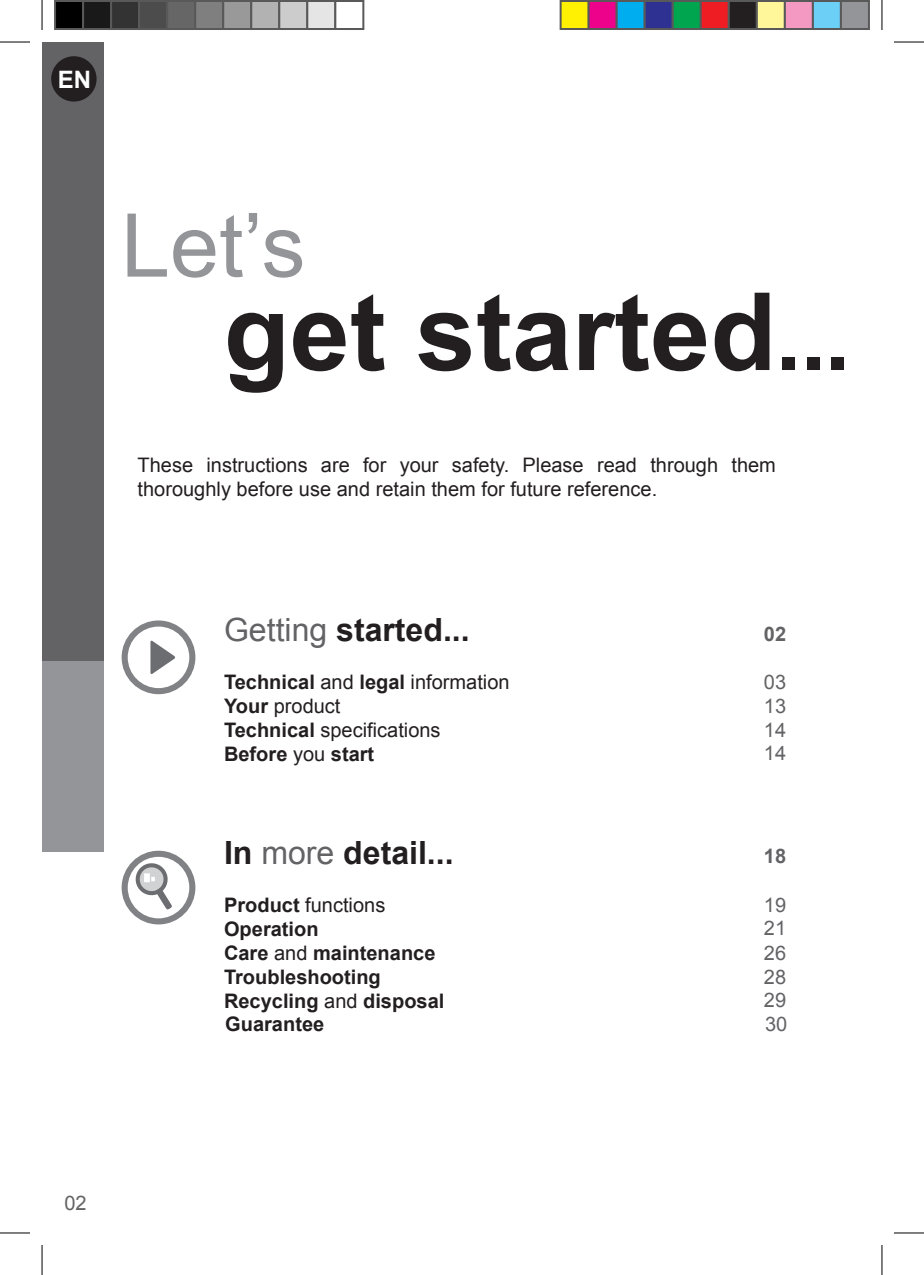
<style>
.page{position:relative;width:924px;height:1275px;background:#fff}
.page>*{position:absolute;margin:0;border:0;box-sizing:border-box;transform-origin:0 0}
.t1{font:700 108px "Arial";color:#231f20}
.t2{font:88px "Arial";color:#939598}
.t3{font:700 32px "Arial";color:#231f20}
.t4{font:700 24px "Arial";color:#fff}
.t5{font:700 20px/24px "Arial";color:#231f20}
.t6{font:20px/24px "Arial";color:#231f20}
.t7{font:20px/23.8px "Arial";color:#636366;text-align:justify}
.t8{font:700 20px "Arial";color:#636366}
.s1{font-size:88px}
.s2{font-weight:400;color:#636366}
.s3{font-weight:400}
</style>
<div class="page">
<div style="left:42px;top:42px;width:61px;height:619px;background:#636366"></div>
<div style="left:42px;top:661px;width:61px;height:191px;background:#939598"></div>
<svg style="left:122px;top:620px;width:73px;height:74px"></svg>
<svg style="left:122px;top:850px;width:73px;height:74px"></svg>
<div style="left:51px;top:56px;width:45px;height:46px;background:#231f20;border-radius:50%"></div>
<hr style="left:0;top:42px;width:30px;height:1px;background:#000">
<hr style="left:893px;top:42px;width:30px;height:1px;background:#000">
<hr style="left:0;top:1232px;width:30px;height:1px;background:#000">
<hr style="left:893px;top:1232px;width:30px;height:1px;background:#000">
<hr style="left:42px;top:0;width:1px;height:30px;background:#000">
<hr style="left:42px;top:1245px;width:1px;height:30px;background:#000">
<hr style="left:881px;top:0;width:1px;height:30px;background:#000">
<hr style="left:881px;top:1245px;width:1px;height:30px;background:#000">
<div style="left:55px;top:1px;width:28px;height:28px;background:#000"></div>
<div style="left:54px;top:0;width:30px;height:30px;border:2px solid #595959"></div>
<div style="left:83px;top:1px;width:28px;height:28px;background:#191919"></div>
<div style="left:82px;top:0;width:30px;height:30px;border:2px solid #595959"></div>
<div style="left:111px;top:1px;width:28px;height:28px;background:#333"></div>
<div style="left:110px;top:0;width:30px;height:30px;border:2px solid #595959"></div>
<div style="left:139px;top:1px;width:28px;height:28px;background:#4c4c4c"></div>
<div style="left:138px;top:0;width:30px;height:30px;border:2px solid #595959"></div>
<div style="left:167px;top:1px;width:28px;height:28px;background:#666"></div>
<div style="left:166px;top:0;width:30px;height:30px;border:2px solid #595959"></div>
<div style="left:195px;top:1px;width:28px;height:28px;background:#7f7f7f"></div>
<div style="left:194px;top:0;width:30px;height:30px;border:2px solid #595959"></div>
<div style="left:223px;top:1px;width:28px;height:28px;background:#999"></div>
<div style="left:222px;top:0;width:30px;height:30px;border:2px solid #595959"></div>
<div style="left:251px;top:1px;width:28px;height:28px;background:#b2b2b2"></div>
<div style="left:250px;top:0;width:30px;height:30px;border:2px solid #595959"></div>
<div style="left:279px;top:1px;width:28px;height:28px;background:#ccc"></div>
<div style="left:278px;top:0;width:30px;height:30px;border:2px solid #595959"></div>
<div style="left:307px;top:1px;width:28px;height:28px;background:#e5e5e5"></div>
<div style="left:306px;top:0;width:30px;height:30px;border:2px solid #595959"></div>
<div style="left:334px;top:0;width:30px;height:30px;border:2px solid #595959"></div>
<div style="left:560px;top:1px;width:28px;height:28px;background:#fff101"></div>
<div style="left:559px;top:0;width:30px;height:30px;border:2px solid #595959"></div>
<div style="left:588px;top:1px;width:28px;height:28px;background:#ed028c"></div>
<div style="left:587px;top:0;width:30px;height:30px;border:2px solid #595959"></div>
<div style="left:616px;top:1px;width:28px;height:28px;background:#00aeef"></div>
<div style="left:615px;top:0;width:30px;height:30px;border:2px solid #595959"></div>
<div style="left:644px;top:1px;width:28px;height:28px;background:#2e3092"></div>
<div style="left:643px;top:0;width:30px;height:30px;border:2px solid #595959"></div>
<div style="left:672px;top:1px;width:28px;height:28px;background:#00a54f"></div>
<div style="left:671px;top:0;width:30px;height:30px;border:2px solid #595959"></div>
<div style="left:700px;top:1px;width:28px;height:28px;background:#ee1d23"></div>
<div style="left:699px;top:0;width:30px;height:30px;border:2px solid #595959"></div>
<div style="left:728px;top:1px;width:28px;height:28px;background:#231f20"></div>
<div style="left:727px;top:0;width:30px;height:30px;border:2px solid #595959"></div>
<div style="left:756px;top:1px;width:28px;height:28px;background:#fff79a"></div>
<div style="left:755px;top:0;width:30px;height:30px;border:2px solid #595959"></div>
<div style="left:784px;top:1px;width:28px;height:28px;background:#f499c2"></div>
<div style="left:783px;top:0;width:30px;height:30px;border:2px solid #595959"></div>
<div style="left:812px;top:1px;width:28px;height:28px;background:#6bcff6"></div>
<div style="left:811px;top:0;width:30px;height:30px;border:2px solid #595959"></div>
<div style="left:840px;top:1px;width:28px;height:28px;background:#939598"></div>
<div style="left:839px;top:0;width:30px;height:30px;border:2px solid #595959"></div>
<p class="t4" style="left:58px;top:66px;width:35px">EN</p>
<h2 class="t2" style="left:121px;top:197px;width:186px">Let’s</h2>
<h1 class="t1" style="left:223px;top:272px;width:627px">get started<span class="s1">...</span></h1>
<p class="t6" style="left:137px;top:453px;width:639px">These instructions are for your safety. Please read through them thoroughly before use and retain them for future reference.</p>
<h3 class="t3" style="left:224px;top:612px;width:247px"><span class="s2">Getting</span> started...</h3>
<p class="t5" style="left:224px;top:670px;width:287px">Technical <span class="s3">and</span> legal <span class="s3">information<br></span>Your <span class="s3">product<br></span>Technical <span class="s3">specifications<br></span>Before <span class="s3">you</span> start</p>
<h3 class="t3" style="left:224px;top:834px;width:231px">In <span class="s2">more</span> detail...</h3>
<p class="t5" style="left:224px;top:892px;width:222px">Product <span class="s3">functions<br></span>Operation<br>Care <span class="s3">and</span> maintenance<br>Troubleshooting<br>Recycling <span class="s3">and</span> disposal</p>
<p class="t8" style="left:763px;top:623px;width:24px">02</p>
<p class="t7" style="left:763px;top:670px;width:24px">03<br>13<br>14<br>14</p>
<p class="t8" style="left:763px;top:845px;width:24px">18</p>
<p class="t7" style="left:763px;top:893px;width:24px">19</p>
<p class="t7" style="left:763px;top:916px;width:24px">21</p>
<p class="t7" style="left:763px;top:940px;width:24px">26</p>
<p class="t7" style="left:763px;top:965px;width:24px">28</p>
<p class="t7" style="left:763px;top:988px;width:24px">29</p>
<p class="t5" style="left:225px;top:1012px;width:100px">Guarantee</p>
<p class="t7" style="left:764px;top:1012px;width:24px">30</p>
<p class="t7" style="left:64px;top:1191px;width:24px">02</p>
</div>
